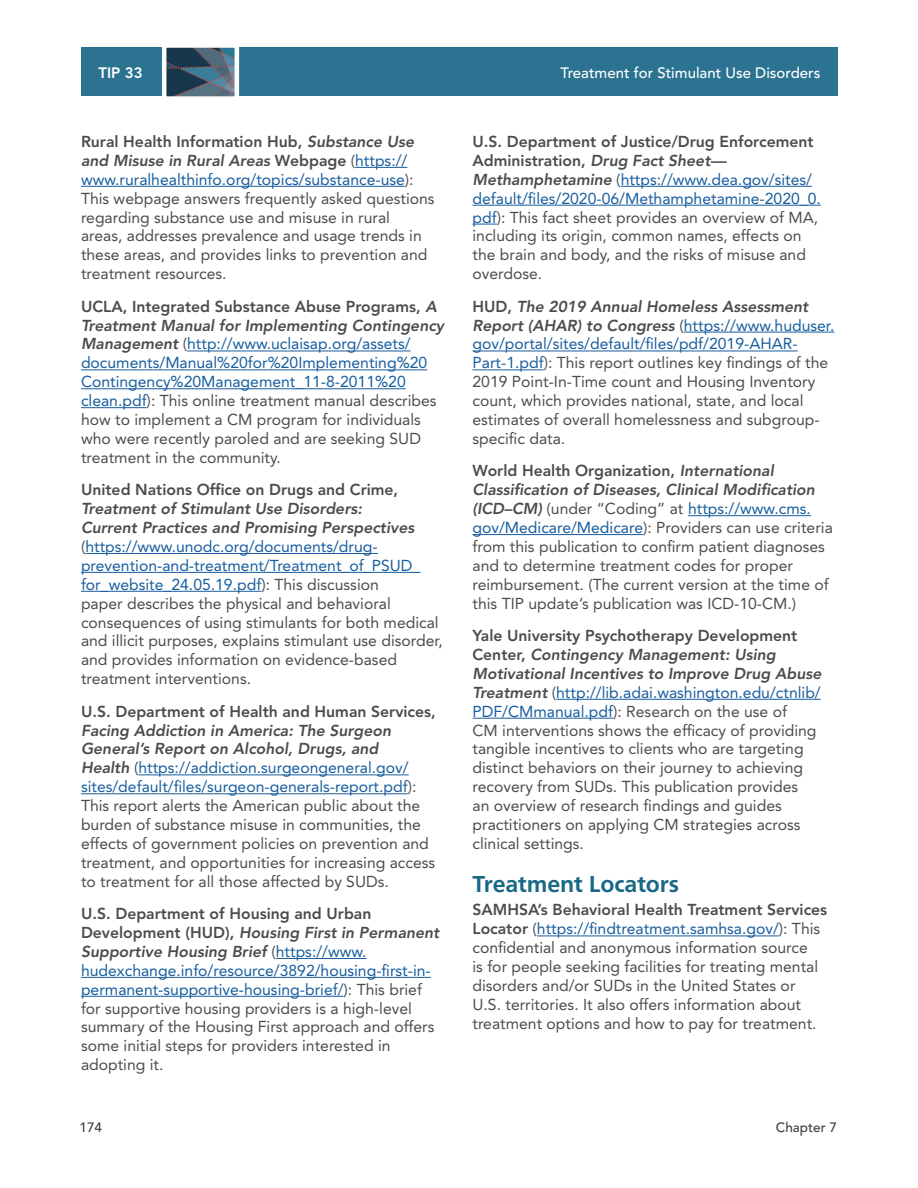
<style>
.page{position:relative;width:918px;height:1188px;background:#fff}
.page>*{position:absolute;margin:0;border:0;box-sizing:border-box;transform-origin:0 0}
.t1{font:700 24px "Carto Gothic Pro";letter-spacing:-.005em;color:#186887}
.t2{font:15.75px/18.9px "Avenir LT Std";color:#4b4c4d}
.t3{font:800 15.75px "Avenir LT Std";color:#4b4c4d}
.t4{font:500 15px "Avenir LT Std";color:#fff}
.t5{font:800 15px "Avenir LT Std";color:#fff}
.t6{font:500 13.5px "Avenir LT Std";color:#3e3e3f}
.s1{font-weight:800}
.s2{font-weight:800;font-style:italic}
.s3{color:#175d9e}
</style>
<div class="page">
<div style="left:81px;top:48px;width:756px;height:48px;background:#2c7391"></div>
<svg style="left:160px;top:47px;width:81px;height:50px;background:#567081"></svg>
<hr style="left:355px;top:167px;width:52px;height:1px;background:#175d9e">
<hr style="left:81px;top:186px;width:324px;height:1px;background:#175d9e">
<hr style="left:187px;top:351px;width:224px;height:1px;background:#175d9e">
<hr style="left:81px;top:369px;width:346px;height:1px;background:#175d9e">
<hr style="left:81px;top:388px;width:325px;height:1px;background:#175d9e">
<hr style="left:81px;top:407px;width:66px;height:1px;background:#175d9e">
<hr style="left:85px;top:553px;width:293px;height:1px;background:#175d9e">
<hr style="left:81px;top:572px;width:339px;height:1px;background:#175d9e">
<hr style="left:81px;top:591px;width:180px;height:1px;background:#175d9e">
<hr style="left:138px;top:774px;width:271px;height:1px;background:#175d9e">
<hr style="left:81px;top:793px;width:327px;height:1px;background:#175d9e">
<hr style="left:276px;top:958px;width:91px;height:1px;background:#175d9e">
<hr style="left:81px;top:977px;width:350px;height:1px;background:#175d9e">
<hr style="left:81px;top:996px;width:263px;height:1px;background:#175d9e">
<hr style="left:621px;top:186px;width:191px;height:1px;background:#175d9e">
<hr style="left:473px;top:205px;width:348px;height:1px;background:#175d9e">
<svg style="left:473px;top:224px;width:24px;height:1px"></svg>
<hr style="left:684px;top:332px;width:150px;height:1px;background:#175d9e">
<hr style="left:473px;top:351px;width:325px;height:1px;background:#175d9e">
<hr style="left:473px;top:369px;width:71px;height:1px;background:#175d9e">
<hr style="left:688px;top:515px;width:123px;height:1px;background:#175d9e">
<hr style="left:473px;top:534px;width:170px;height:1px;background:#175d9e">
<hr style="left:556px;top:699px;width:265px;height:1px;background:#175d9e">
<hr style="left:473px;top:718px;width:140px;height:1px;background:#175d9e">
<hr style="left:537px;top:936px;width:242px;height:1px;background:#175d9e">
<p class="t5" style="left:98px;top:66px;width:46px">TIP 33</p>
<p class="t2" style="left:81px;top:133px;width:355px"><span class="s1">Rural Health Information Hub,</span> <span class="s2">Substance Use and Misuse in Rural Areas</span> <span class="s1">Webpage</span> (<span class="s3">https:// www.ruralhealthinfo.org/topics/substance-use</span>):<br>This webpage answers frequently asked questions regarding substance use and misuse in rural areas, addresses prevalence and usage trends in these areas, and provides links to prevention and treatment resources.</p>
<p class="t2" style="left:81px;top:298px;width:365px"><span class="s1">UCLA, Integrated Substance Abuse Programs,</span> <span class="s2">A Treatment Manual for Implementing Contingency Management</span> (<span class="s3">http://www.uclaisap.org/assets/ documents/Manual%20for%20Implementing%20<br>Contingency%20Management_11-8-2011%20 clean.pdf</span>): This online treatment manual describes how to implement a CM program for individuals who were recently paroled and are seeking SUD treatment in the community.</p>
<p class="t3" style="left:81px;top:483px;width:319px">United Nations Office on Drugs and Crime,</p>
<p class="t2" style="left:81px;top:500px;width:364px"><span class="s2">Treatment of Stimulant Use Disorders:<br>Current Practices and Promising Perspectives </span>(<span class="s3">https://www.unodc.org/documents/drug&shy;prevention-and-treatment/Treatment_of_PSUD_ for_website_24.05.19.pdf</span>): This discussion<br>paper describes the physical and behavioral consequences of using stimulants for both medical and illicit purposes, explains stimulant use disorder, and provides information on evidence-based treatment interventions.</p>
<p class="t3" style="left:81px;top:704px;width:356px">U.S. Department of Health and Human Services,</p>
<p class="t2" style="left:81px;top:722px;width:356px"><span class="s2">Facing Addiction in America: The Surgeon General’s Report on Alcohol, Drugs, and<br>Health</span> (<span class="s3">https://addiction.surgeongeneral.gov/ sites/default/files/surgeon-generals-report.pdf</span>):<br>This report alerts the American public about the burden of substance misuse in communities, the effects of government policies on prevention and treatment, and opportunities for increasing access to treatment for all those affected by SUDs.</p>
<p class="t2" style="left:81px;top:905px;width:360px"><span class="s1">U.S. Department of Housing and Urban Development (HUD),</span> <span class="s2">Housing First in Permanent Supportive Housing Brief</span> (<span class="s3">https://www. hudexchange.info/resource/3892/housing-first-in&shy;permanent-supportive-housing-brief/</span>): This brief for supportive housing providers is a high-level summary of the Housing First approach and offers some initial steps for providers interested in adopting it.</p>
<p class="t4" style="left:560px;top:66px;width:262px">Treatment for Stimulant Use Disorders</p>
<p class="t2" style="left:473px;top:133px;width:350px"><span class="s1">U.S. Department of Justice/Drug Enforcement Administration,</span> <span class="s2">Drug Fact Sheet— Methamphetamine</span> (<span class="s3">https://www.dea.gov/sites/ default/files/2020-06/Methamphetamine-2020_0. pdf</span>): This fact sheet provides an overview of MA, including its origin, common names, effects on the brain and body, and the risks of misuse and overdose.</p>
<p class="t2" style="left:473px;top:298px;width:363px"><span class="s1">HUD,</span> <span class="s2">The 2019 Annual Homeless Assessment Report (AHAR) to Congress</span> (<span class="s3">https://www.huduser. gov/portal/sites/default/files/pdf/2019-AHAR-Part-1.pdf</span>): This report outlines key findings of the 2019 Point-In-Time count and Housing Inventory count, which provides national, state, and local estimates of overall homelessness and subgroup&shy;specific data.</p>
<p class="t2" style="left:473px;top:463px;width:362px"><span class="s1">World Health Organization,</span> <span class="s2">International Classification of Diseases, Clinical Modification (ICD–CM)</span> (under “Coding” at <span class="s3">https://www.cms. gov/Medicare/Medicare</span>): Providers can use criteria from this publication to confirm patient diagnoses and to determine treatment codes for proper reimbursement. (The current version at the time of this TIP update’s publication was ICD-10-CM.)</p>
<p class="t2" style="left:473px;top:627px;width:351px"><span class="s1">Yale University Psychotherapy Development Center,</span> <span class="s2">Contingency Management: Using Motivational Incentives to Improve Drug Abuse Treatment</span> (<span class="s3">http://lib.adai.washington.edu/ctnlib/ PDF/CMmanual.pdf</span>): Research on the use of<br>CM interventions shows the efficacy of providing tangible incentives to clients who are targeting distinct behaviors on their journey to achieving recovery from SUDs. This publication provides<br>an overview of research findings and guides practitioners on applying CM strategies across clinical settings.</p>
<h1 class="t1" style="left:473px;top:875px;width:208px">Treatment Locators</h1>
<p class="t2" style="left:473px;top:902px;width:356px"><span class="s1">SAMHSA’s Behavioral Health Treatment Services Locator</span> (<span class="s3">https://findtreatment.samhsa.gov/</span>): This confidential and anonymous information source<br>is for people seeking facilities for treating mental disorders and/or SUDs in the United States or U.S. territories. It also offers information about treatment options and how to pay for treatment.</p>
<p class="t6" style="left:80px;top:1122px;width:24px">174</p>
<p class="t6" style="left:776px;top:1122px;width:63px">Chapter 7</p>
</div>
